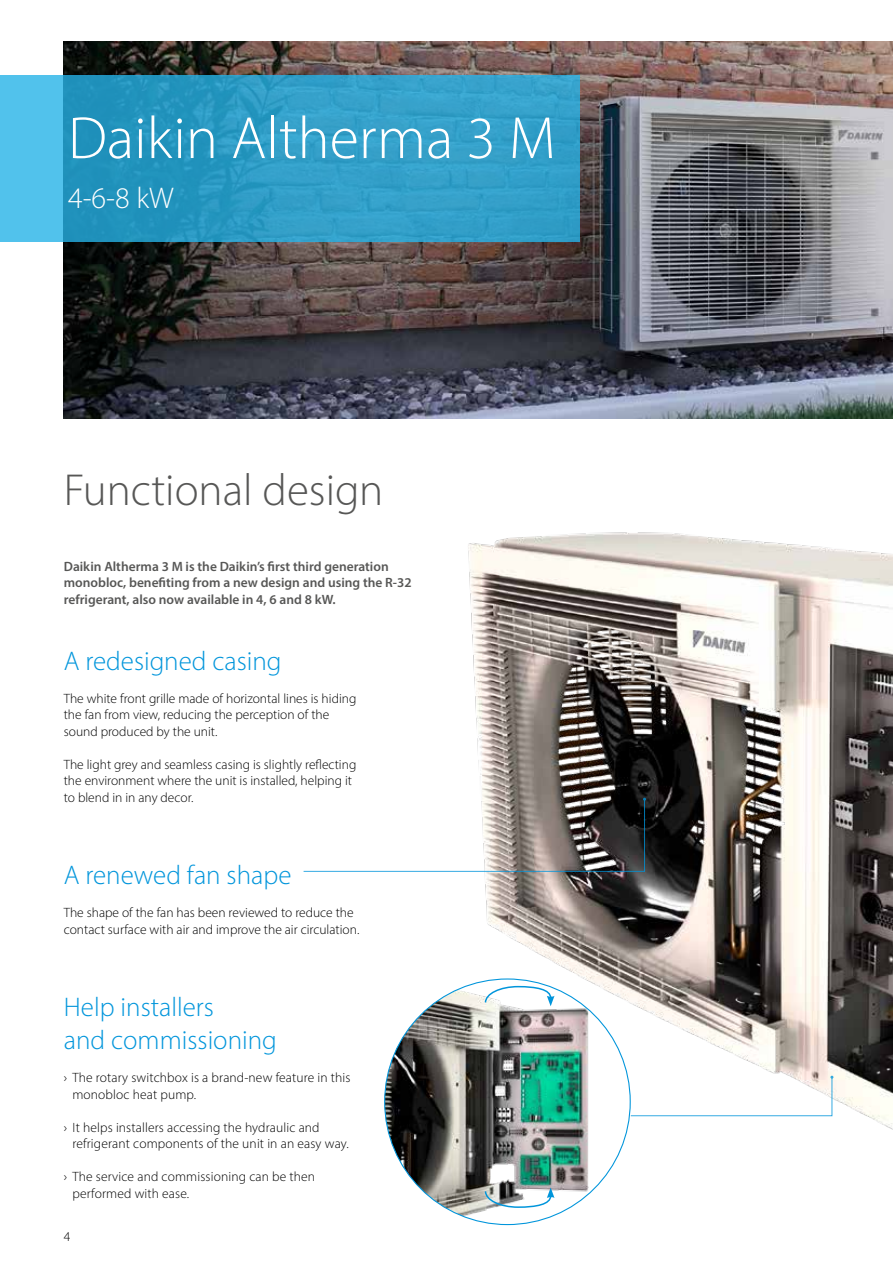
<style>
.page{position:relative;width:893px;height:1263px;background:#fff}
.page>*{position:absolute;margin:0;border:0;box-sizing:border-box;transform-origin:0 0}
.t1{font:300 60px "Myriad Pro";color:#fff}
.t2{font:300 45px "Myriad Pro";color:#575756}
.t3{font:300 30px "Myriad Pro";color:#fff}
.t4{font:300 27px/33px "Myriad Pro";color:#0095db}
.t5{font:300 13.5px/16.5px "Myriad Pro";color:#000}
.t6{font:600 13.5px/16.5px "Myriad Pro";color:#575756}
</style>
<div class="page">
<img style="left:64px;top:42px;width:829px;height:377px">
<svg style="left:0;top:75px;width:580px;height:167px;background:#319fc9"></svg>
<img style="left:416px;top:532px;width:477px;height:679px">
<svg style="left:303px;top:798px;width:343px;height:74px"></svg>
<svg style="left:630px;top:1076px;width:203px;height:40px"></svg>
<img style="left:385px;top:979px;width:245px;height:245px;border-radius:123px">
<svg style="left:484px;top:1187px;width:70px;height:22px"></svg>
<svg style="left:484px;top:985px;width:70px;height:21px"></svg>
<h1 class="t1" style="left:68px;top:102px;width:489px">Daikin Altherma 3 M</h1>
<h3 class="t3" style="left:68px;top:179px;width:107px">4-6-8 kW</h3>
<h2 class="t2" style="left:64px;top:462px;width:321px">Functional design</h2>
<p class="t6" style="left:64px;top:557px;width:349px">Daikin Altherma 3 M is the Daikin’s first third generation monobloc, benefiting from a new design and using the R-32 refrigerant, also now available in 4, 6 and 8 kW.</p>
<h3 class="t4" style="left:64px;top:644px;width:219px">A redesigned casing</h3>
<p class="t5" style="left:64px;top:690px;width:294px">The white front grille made of horizontal lines is hiding the fan from view, reducing the perception of the sound produced by the unit.</p>
<p class="t5" style="left:64px;top:756px;width:294px">The light grey and seamless casing is slightly reflecting the environment where the unit is installed, helping it to blend in in any decor.</p>
<h3 class="t4" style="left:64px;top:858px;width:229px">A renewed fan shape</h3>
<p class="t5" style="left:64px;top:904px;width:297px">The shape of the fan has been reviewed to reduce the contact surface with air and improve the air circulation.</p>
<h3 class="t4" style="left:64px;top:990px;width:215px">Help installers<br>and commissioning</h3>
<p class="t5" style="left:72px;top:1069px;width:280px;text-indent:-9px">› The rotary switchbox is a brand-new feature in this monobloc heat pump.</p>
<p class="t5" style="left:72px;top:1119px;width:278px;text-indent:-9px">› It helps installers accessing the hydraulic and refrigerant components of the unit in an easy way.</p>
<p class="t5" style="left:72px;top:1168px;width:244px;text-indent:-9px">› The service and commissioning can be then performed with ease.</p>
<p class="t5" style="left:64px;top:1228px;width:8px">4</p>
</div>
